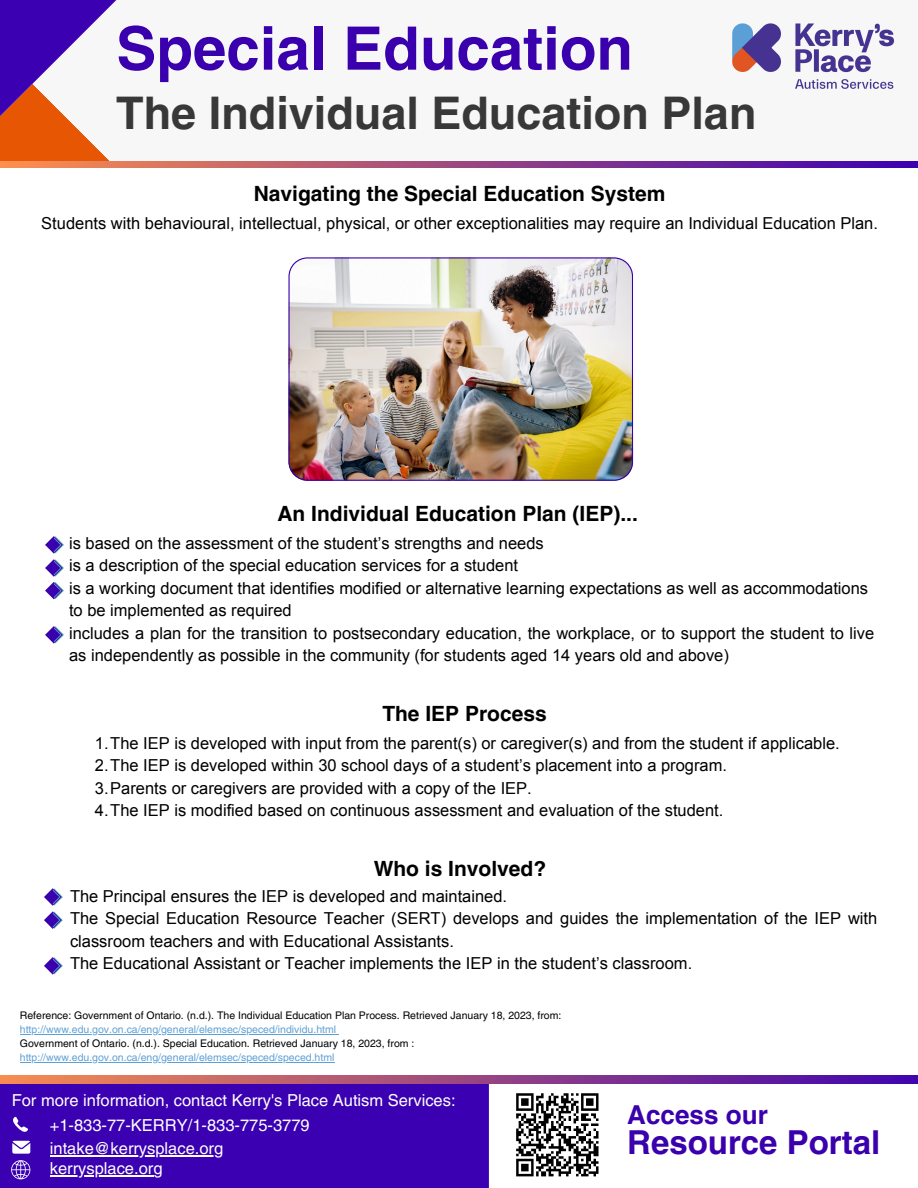
<style>
.page{position:relative;width:918px;height:1188px;background:#fff}
.page>*{position:absolute;margin:0;border:0;box-sizing:border-box;transform-origin:0 0}
.t1{font:700 60px "Helvetica LT Pro";color:#3a00ad}
.t2{font:700 45px "Helvetica LT Pro";color:#393838}
.t3{font:700 33px "Helvetica LT Pro";color:#3a00ad}
.t4{font:700 26.1px "Helvetica LT Pro";color:#3a00ad}
.t5{font:700 21px "Helvetica LT Pro";color:#000}
.t6{font:16.5px/22.5px "Arial";color:#000}
.t7{font:16.5px "Helvetica LT Pro";color:#fff}
.t8{font:10.5px/14px "Helvetica LT Pro";color:#000}
.t9{font:10.5px "Helvetica LT Pro";color:#5ea1d7}
.s1{color:#5ea1d7}
</style>
<div class="page">
<div style="left:0;top:1077px;width:487px;height:111px;background:#3a00b2"></div>
<div style="left:0;top:0;width:918px;height:165px;background:#f7f7f7"></div>
<svg style="left:0;top:0;width:116px;height:162px"></svg>
<svg style="left:0;top:162px;width:918px;height:6px"></svg>
<svg style="left:487px;top:1083px;width:431px;height:105px"></svg>
<img style="left:504px;top:1083px;width:107px;height:105px">
<svg style="left:0;top:1076px;width:918px;height:7px"></svg>
<svg style="left:13px;top:1117px;width:15px;height:15px"></svg>
<svg style="left:12px;top:1141px;width:18px;height:12px"></svg>
<svg style="left:11px;top:1160px;width:19px;height:19px"></svg>
<hr style="left:20px;top:1034px;width:316px;height:1px;background:#5ea1d7">
<hr style="left:20px;top:1062px;width:314px;height:1px;background:#5ea1d7">
<hr style="left:50px;top:1175px;width:103px;height:2px;background:#fff">
<hr style="left:50px;top:1155px;width:173px;height:1px;background:#fff">
<img style="left:732px;top:23px;width:162px;height:66px">
<img style="left:288px;top:257px;width:345px;height:224px">
<svg style="left:45px;top:536px;width:19px;height:63px"></svg>
<svg style="left:45px;top:626px;width:19px;height:18px"></svg>
<svg style="left:44px;top:957px;width:19px;height:18px"></svg>
<svg style="left:44px;top:888px;width:19px;height:41px"></svg>
<p class="t1" style="left:116px;top:27px;width:518px">Special Education</p>
<h1 class="t2" style="left:116px;top:97px;width:642px">The Individual Education Plan</h1>
<h2 class="t5" style="left:254px;top:186px;width:413px">Navigating the Special Education System</h2>
<h4 class="t6" style="left:41px;top:212px;width:838px">Students with behavioural, intellectual, physical, or other exceptionalities may require an Individual Education Plan.</h4>
<p class="t5" style="left:277px;top:506px;width:362px">An Individual Education Plan (IEP)...</p>
<p class="t6" style="left:69px;top:532px;width:476px">is based on the assessment of the student’s strengths and needs</p>
<h4 class="t6" style="left:69px;top:554px;width:451px">is a description of the special education services for a student</h4>
<p class="t6" style="left:69px;top:577px;width:801px">is a working document that identifies modified or alternative learning expectations as well as accommodations to be implemented as required</p>
<p class="t6" style="left:69px;top:622px;width:807px">includes a plan for the transition to postsecondary education, the workplace, or to support the student to live as independently as possible in the community (for students aged 14 years old and above)</p>
<p class="t5" style="left:382px;top:706px;width:166px">The IEP Process</p>
<p class="t6" style="left:95px;top:732px;width:746px">1.The IEP is developed with input from the parent(s) or caregiver(s) and from the student if applicable.</p>
<h4 class="t6" style="left:95px;top:754px;width:634px">2.The IEP is developed within 30 school days of a student’s placement into a program.</h4>
<p class="t6" style="left:95px;top:777px;width:438px">3.Parents or caregivers are provided with a copy of the IEP.</p>
<p class="t6" style="left:95px;top:799px;width:630px">4.The IEP is modified based on continuous assessment and evaluation of the student.</p>
<p class="t5" style="left:374px;top:860px;width:174px">Who is Involved?</p>
<p class="t6" style="left:70px;top:885px;width:439px">The Principal ensures the IEP is developed and maintained.</p>
<p class="t6" style="left:70px;top:908px;width:809px">The Special Education Resource Teacher (SERT) develops and guides the implementation of the IEP with classroom teachers and with Educational Assistants.</p>
<p class="t6" style="left:70px;top:953px;width:624px">The Educational Assistant or Teacher implements the IEP in the student’s classroom.</p>
<h6 class="t8" style="left:20px;top:1010px;width:543px">Reference: Government of Ontario. (n.d.). The Individual Education Plan Process. Retrieved January 18, 2023, from:</h6>
<p class="t8" style="left:20px;top:1024px;width:396px"><span class="s1">http://www.edu.gov.on.ca/eng/general/elemsec/speced/individu.html<br></span>Government of Ontario. (n.d.). Special Education. Retrieved January 18, 2023, from :</p>
<h4 class="t9" style="left:20px;top:1054px;width:316px">http://www.edu.gov.on.ca/eng/general/elemsec/speced/speced.html</h4>
<p class="t7" style="left:12px;top:1094px;width:445px">For more information, contact Kerry's Place Autism Services:</p>
<p class="t7" style="left:50px;top:1120px;width:261px">+1-833-77-KERRY/1-833-775-3779</p>
<p class="t7" style="left:50px;top:1162px;width:114px">kerrysplace.org</p>
<p class="t7" style="left:50px;top:1142px;width:175px">intake@kerrysplace.org</p>
<p class="t4" style="left:627px;top:1105px;width:142px">Access our</p>
<p class="t3" style="left:627px;top:1131px;width:255px">Resource Portal</p>
</div>
